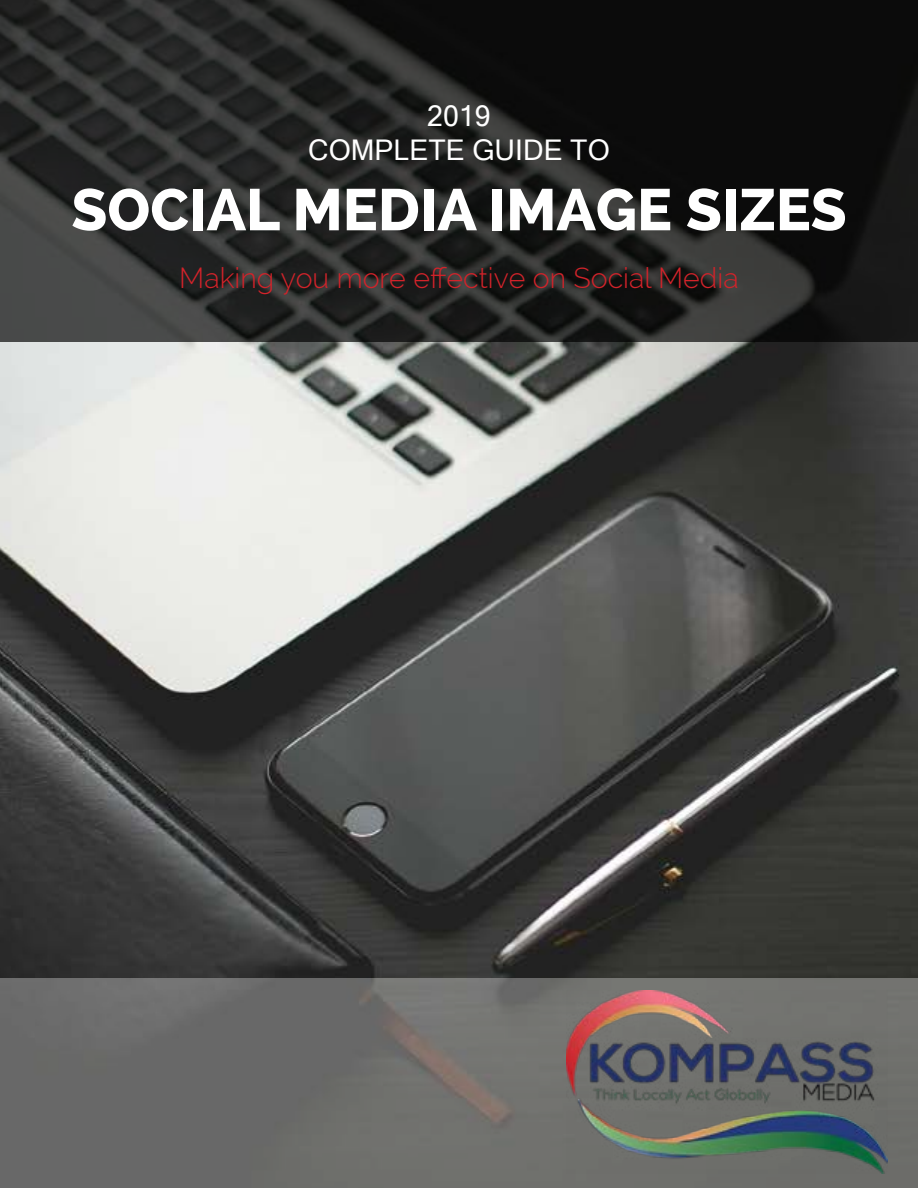
<style>
.page{position:relative;width:918px;height:1188px;background:#fff}
.page>*{position:absolute;margin:0;border:0;box-sizing:border-box;transform-origin:0 0}
.t1{font:800 58.5px "Raleway";color:#fff}
.t2{font:300 28.5px "Raleway";color:#d2232a}
.t3{font:28.5px/34.2px "Microsoft Sans Serif";color:#fff;text-align:center}
</style>
<div class="page">
<img style="left:0;top:342px;width:918px;height:636px">
<div style="left:0;top:978px;width:918px;height:210px;background:#6c6c6a"></div>
<div style="left:0;top:0;width:918px;height:342px;background:#000;opacity:.68"></div>
<img style="left:566px;top:990px;width:322px;height:183px">
<p class="t3" style="left:308px;top:99px;width:303px">2019<br>COMPLETE GUIDE TO</p>
<h1 class="t1" style="left:71px;top:176px;width:777px">SOCIAL MEDIA IMAGE SIZES</h1>
<p class="t2" style="left:179px;top:261px;width:561px">Making you more effective on Social Media</p>
</div>
